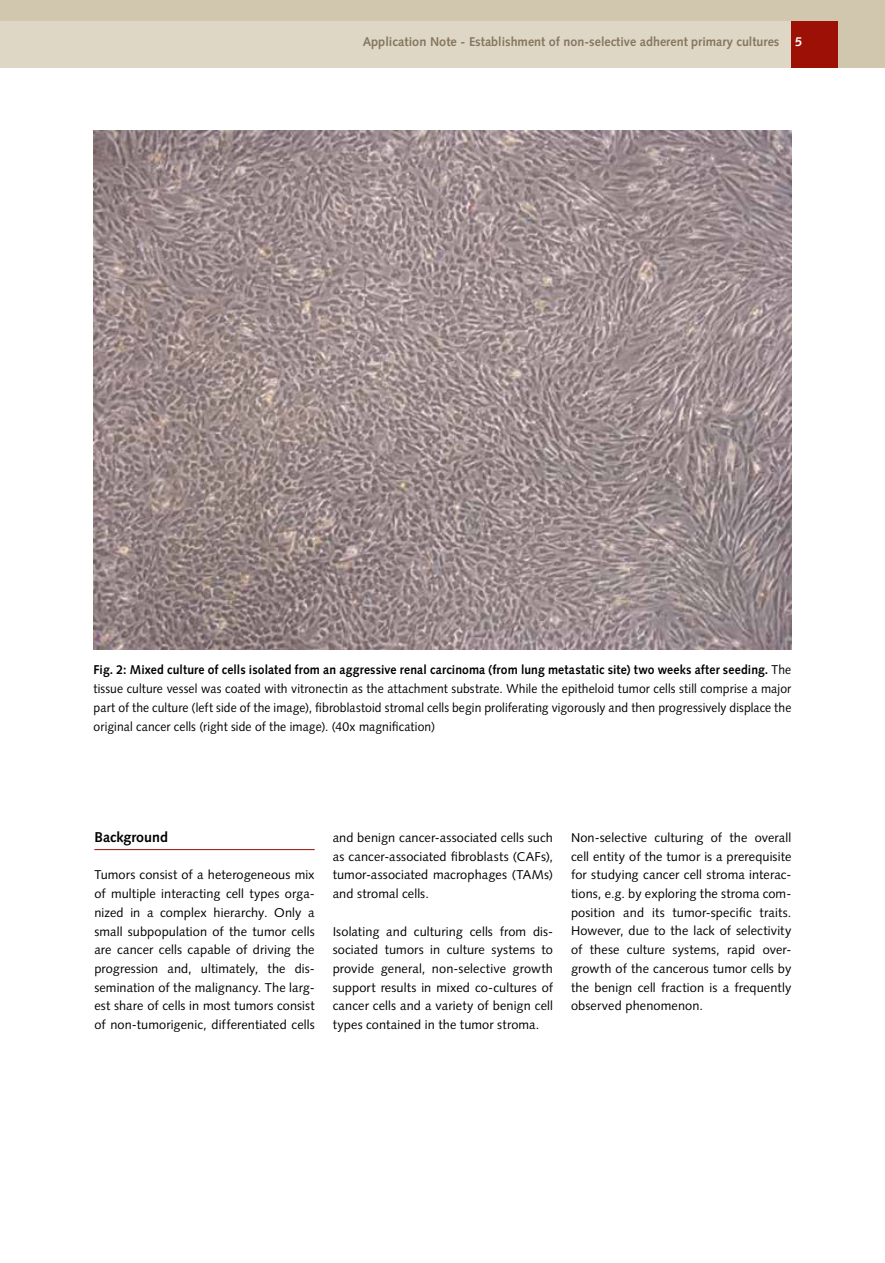
<style>
.page{position:relative;width:885px;height:1263px;background:#fff}
.page>*{position:absolute;margin:0;border:0;box-sizing:border-box;transform-origin:0 0}
.t1{font:700 14.25px "Syntax LT Std";color:#000}
.t2{font:12.75px/18.8px "Syntax LT Std";letter-spacing:.01em;color:#000;text-align:justify}
.t3{font:12.75px/18.8px "Syntax LT Std";letter-spacing:.01em;color:#000;text-align:justify;scale:.95 1}
.t4{font:700 12.75px "Syntax LT Std";color:#857760}
.s1{color:#fff}
.s2{font-weight:700}
</style>
<div class="page">
<div style="left:0;top:0;width:884px;height:68px;background:#d1c7af"></div>
<div style="left:0;top:21px;width:791px;height:47px;background:#dfd7c5"></div>
<div style="left:790px;top:21px;width:47px;height:47px;background:#9c1006"></div>
<img style="left:94px;top:131px;width:697px;height:519px">
<hr style="left:94px;top:849px;width:220px;height:1px;background:#9c1006">
<p class="t4" style="left:362px;top:34px;width:441px">Application Note - Establishment of non-selective adherent primary cultures <span class="s1">5</span></p>
<p class="t3" style="left:94px;top:660px;width:736px"><span class="s2">Fig. 2: Mixed culture of cells isolated from an aggressive renal carcinoma (from lung metastatic site) two weeks after seeding.</span> The tissue culture vessel was coated with vitronectin as the attachment substrate. While the epitheloid tumor cells still comprise a major part of the culture (left side of the image), fibroblastoid stromal cells begin proliferating vigorously and then progressively displace the original cancer cells (right side of the image). (40x magnification)</p>
<p class="t1" style="left:94px;top:829px;width:75px">Background</p>
<p class="t2" style="left:94px;top:866px;width:222px">Tumors consist of a heterogeneous mix of multiple interacting cell types orga&shy;nized in a complex hierarchy. Only a small subpopulation of the tumor cells are cancer cells capable of driving the progression and, ultimately, the dis&shy;semination of the malignancy. The larg&shy;est share of cells in most tumors consist of non-tumorigenic, differentiated cells</p>
<p class="t2" style="left:332px;top:828px;width:222px">and benign cancer-associated cells such as cancer-associated fibroblasts (CAFs), tumor-associated macrophages (TAMs) and stromal cells.</p>
<p class="t2" style="left:332px;top:922px;width:222px">Isolating and culturing cells from dis&shy;sociated tumors in culture systems to provide general, non-selective growth support results in mixed co-cultures of cancer cells and a variety of benign cell types contained in the tumor stroma.</p>
<p class="t2" style="left:571px;top:828px;width:222px">Non-selective culturing of the overall cell entity of the tumor is a prerequisite for studying cancer cell stroma interac&shy;tions, e.g. by exploring the stroma com&shy;position and its tumor-specific traits.<br>However, due to the lack of selectivity of these culture systems, rapid over&shy;growth of the cancerous tumor cells by the benign cell fraction is a frequently observed phenomenon.</p>
</div>
